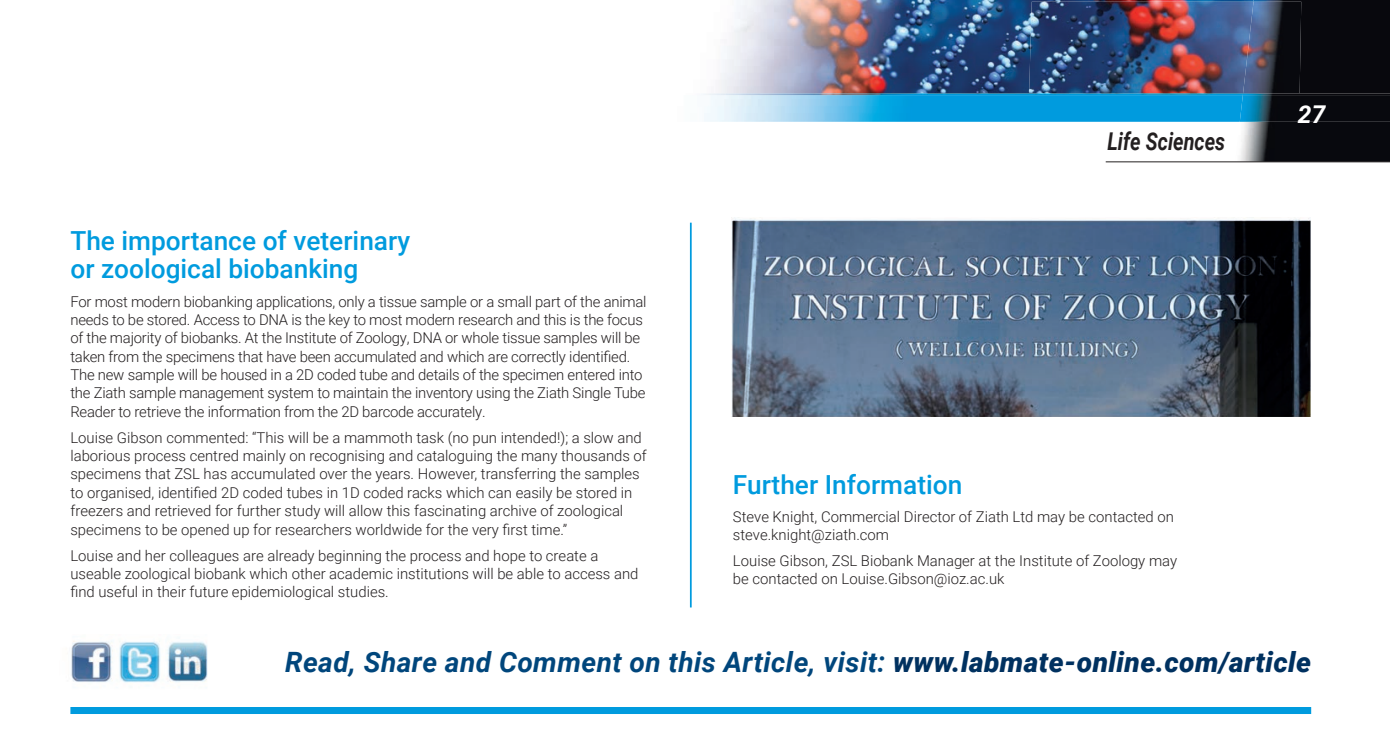
<style>
.page{position:relative;width:1390px;height:730px;background:#fff}
.page>*{position:absolute;margin:0;border:0;box-sizing:border-box;transform-origin:0 0}
.t1{font:italic 700 28px "Roboto";letter-spacing:.015em;color:#00467c}
.t2{font:500 26.25px/28px "Roboto";color:#009bde}
.t3{font:italic 700 24.5px "Roboto";color:#231f20;scale:.81 1}
.t4{font:italic 700 24.5px "Roboto";color:#fff}
.t5{font:300 14.88px/18.4px "Roboto";color:#231f20}
.s1{font-weight:900;color:#003160}
</style>
<div class="page">
<img style="left:718px;top:0;width:517px;height:93px">
<img style="left:1029px;top:2px;width:206px;height:91px">
<img style="left:703px;top:93px;width:532px;height:29px">
<img style="left:1235px;top:0;width:154px;height:161px">
<img style="left:1242px;top:2px;width:59px;height:91px">
<img style="left:1239px;top:95px;width:150px;height:27px">
<hr style="left:1105px;top:161px;width:284px;height:1px;background:#231f20">
<hr style="left:690px;top:222px;width:1px;height:385px;background:#009bde">
<img style="left:71px;top:641px;width:137px;height:42px">
<img style="left:731px;top:218px;width:579px;height:198px">
<div style="left:70px;top:706px;width:1241px;height:7px;background:#009bde"></div>
<svg style="left:1384px;top:0;width:6px;height:3px"></svg>
<h2 class="t2" style="left:70px;top:226px;width:341px">The importance of veterinary or zoological biobanking</h2>
<p class="t5" style="left:70px;top:291px;width:577px">For most modern biobanking applications, only a tissue sample or a small part of the animal needs to be stored. Access to DNA is the key to most modern research and this is the focus of the majority of biobanks. At the Institute of Zoology, DNA or whole tissue samples will be taken from the specimens that have been accumulated and which are correctly identified.<br>The new sample will be housed in a 2D coded tube and details of the specimen entered into the Ziath sample management system to maintain the inventory using the Ziath Single Tube Reader to retrieve the information from the 2D barcode accurately.</p>
<p class="t5" style="left:70px;top:427px;width:578px">Louise Gibson commented: “This will be a mammoth task (no pun intended!); a slow and laborious process centred mainly on recognising and cataloguing the many thousands of specimens that ZSL has accumulated over the years. However, transferring the samples to organised, identified 2D coded tubes in 1D coded racks which can easily be stored in freezers and retrieved for further study will allow this fascinating archive of zoological specimens to be opened up for researchers worldwide for the very first time.”</p>
<p class="t5" style="left:70px;top:545px;width:569px">Louise and her colleagues are already beginning the process and hope to create a useable zoological biobank which other academic institutions will be able to access and find useful in their future epidemiological studies.</p>
<h3 class="t3" style="left:1107px;top:124px;width:147px">Life Sciences</h3>
<h3 class="t4" style="left:1297px;top:97px;width:29px">27</h3>
<h2 class="t2" style="left:733px;top:469px;width:231px">Further Information</h2>
<p class="t5" style="left:733px;top:506px;width:442px">Steve Knight, Commercial Director of Ziath Ltd may be contacted on steve.knight@ziath.com</p>
<p class="t5" style="left:733px;top:551px;width:446px">Louise Gibson, ZSL Biobank Manager at the Institute of Zoology may be contacted on Louise.Gibson@ioz.ac.uk</p>
<h1 class="t1" style="left:285px;top:641px;width:1027px">Read, Share and Comment on this Article, visit: <span class="s1">www.labmate-online.com/article</span></h1>
</div>
